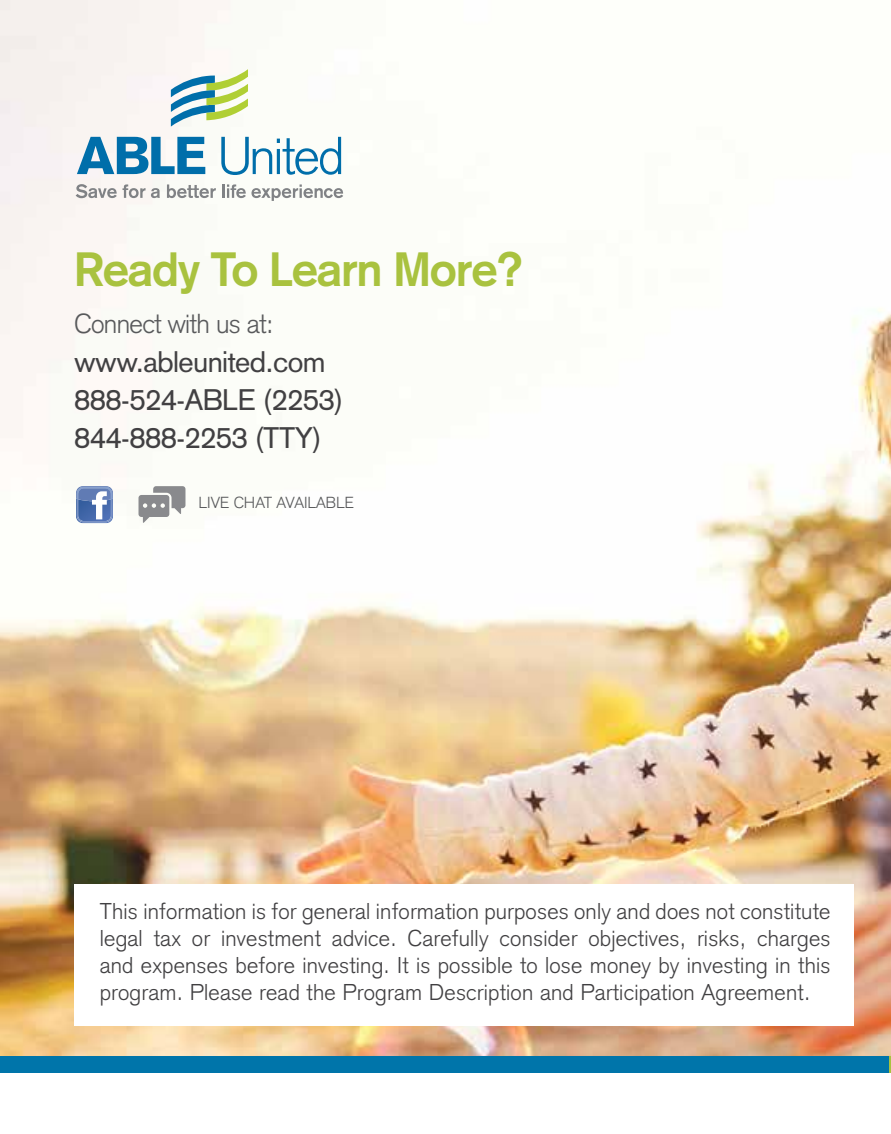
<style>
.page{position:relative;width:891px;height:1134px;background:#fff}
.page>*{position:absolute;margin:0;border:0;box-sizing:border-box;transform-origin:0 0}
.t1{font:700 47.25px "Akzidenz Grotesk";letter-spacing:-.025em;color:#a9c23f}
.t2{font:29.25px/38.2px "Akzidenz Grotesk";letter-spacing:-.02em;color:#414042}
.t3{font:300 27px "Akzidenz Grotesk";letter-spacing:-.025em;color:#58595b}
.t4{font:300 22.5px/27px "Akzidenz Grotesk";letter-spacing:.01em;color:#414042;text-align:justify}
.t5{font:300 15.75px "Akzidenz Grotesk";color:#58595b}
</style>
<div class="page">
<img style="left:0;top:0;width:891px;height:1057px">
<div style="left:74px;top:884px;width:780px;height:141px;background:#fff"></div>
<svg style="left:171px;top:69px;width:77px;height:58px"></svg>
<svg style="left:77px;top:137px;width:128px;height:37px"></svg>
<svg style="left:221px;top:137px;width:120px;height:38px"></svg>
<svg style="left:76px;top:184px;width:84px;height:14px"></svg>
<svg style="left:167px;top:184px;width:49px;height:14px"></svg>
<hr style="left:222px;top:184px;width:3px;height:14px;background:#808285">
<svg style="left:227px;top:184px;width:116px;height:17px"></svg>
<div style="left:0;top:1057px;width:890px;height:16px;background:#0075aa"></div>
<svg style="left:890px;top:1057px;width:1px;height:16px"></svg>
<svg style="left:76px;top:486px;width:37px;height:37px"></svg>
<svg style="left:139px;top:486px;width:46px;height:37px"></svg>
<h1 class="t1" style="left:74px;top:242px;width:451px">Ready To Learn More?</h1>
<p class="t3" style="left:74px;top:308px;width:201px">Connect with us at:</p>
<h2 class="t2" style="left:74px;top:342px;width:271px">www.ableunited.com<br>888-524-ABLE (2253)<br>844-888-2253 (TTY)</h2>
<p class="t5" style="left:198px;top:494px;width:157px">LIVE CHAT AVAILABLE</p>
<p class="t4" style="left:100px;top:898px;width:732px">This information is for general information purposes only and does not constitute legal tax or investment advice. Carefully consider objectives, risks, charges and expenses before investing. It is possible to lose money by investing in this program. Please read the Program Description and Participation Agreement.</p>
</div>
